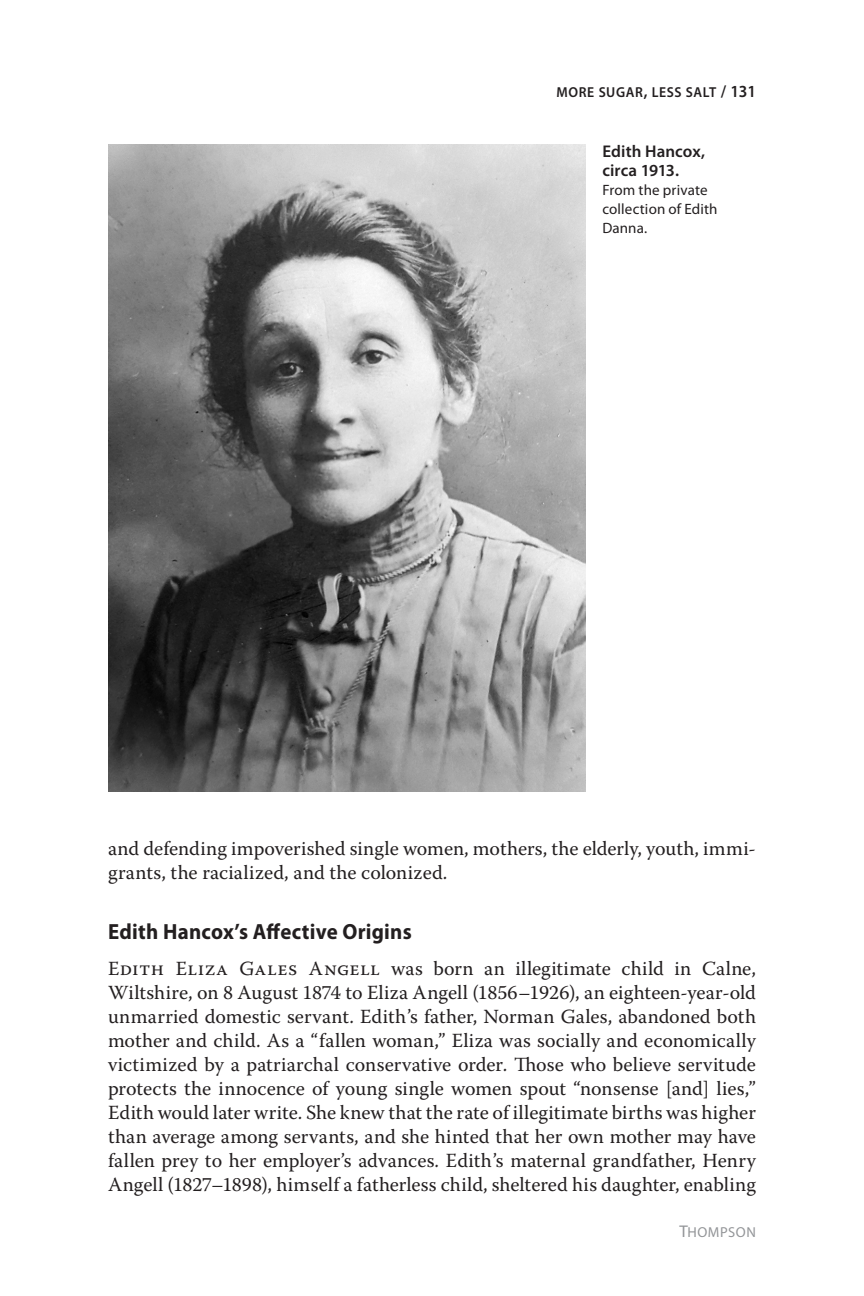
<style>
.page{position:relative;width:864px;height:1296px;background:#fff}
.page>*{position:absolute;margin:0;border:0;box-sizing:border-box;transform-origin:0 0}
.subhead{font:700 22px "Myriad Pro";letter-spacing:.01em;color:#231f20;scale:.95 1}
.text-first_para{font:20px/24px "Warnock Pro";letter-spacing:.005em;color:#231f20;text-align:justify}
.text-body{font:20px/24px "Warnock Pro";color:#231f20}
.t1{font:600 17px/19px "Myriad Pro";letter-spacing:.005em;color:#231f20}
.credit-1{font:15px/19px "Myriad Pro";letter-spacing:.01em;color:#231f20}
.t2{font:14.4px "Myriad Pro Semibold SC850";letter-spacing:.04em;color:#231f20;scale:.95 1}
.t3{font:14.4px "Myriad Pro Regular SC850";letter-spacing:.04em;color:#939598}
.s1{font-size:17px}
</style>
<div class="page">
<img style="left:108px;top:144px;width:478px;height:648px">
<p class="t2" style="left:556px;top:84px;width:212px">MORE SUGAR<span class="s1">,</span> LESS SALT <span class="s1">/ 131</span></p>
<p class="t1" style="left:602px;top:142px;width:104px">Edith Hancox, circa 1913.</p>
<p class="credit-1" style="left:602px;top:181px;width:117px">From the private collection of Edith<br>Danna.</p>
<p class="text-body" style="left:108px;top:836px;width:650px">and defending impoverished single women, mothers, the elderly, youth, immi&shy;grants, the racialized, and the colonized.</p>
<p class="subhead" style="left:108px;top:919px;width:321px">Edith Hancox’s Affective Origins</p>
<p class="text-first_para" style="left:108px;top:956px;width:650px">Edith Eliza Gales Angell was born an illegitimate child in Calne, Wiltshire, on 8 August 1874 to Eliza Angell (1856–1926), an eighteen-year-old unmarried domestic servant. Edith’s father, Norman Gales, abandoned both mother and child. As a “fallen woman,” Eliza was socially and economically victimized by a patriarchal conservative order. Those who believe servitude protects the innocence of young single women spout “nonsense [and] lies,” Edith would later write. She knew that the rate of illegitimate births was higher than average among servants, and she hinted that her own mother may have fallen prey to her employer’s advances. Edith’s maternal grandfather, Henry Angell (1827–1898), himself a fatherless child, sheltered his daughter, enabling</p>
<p class="t3" style="left:679px;top:1224px;width:78px"><span class="s1">T</span>HOMPSON</p>
</div>
